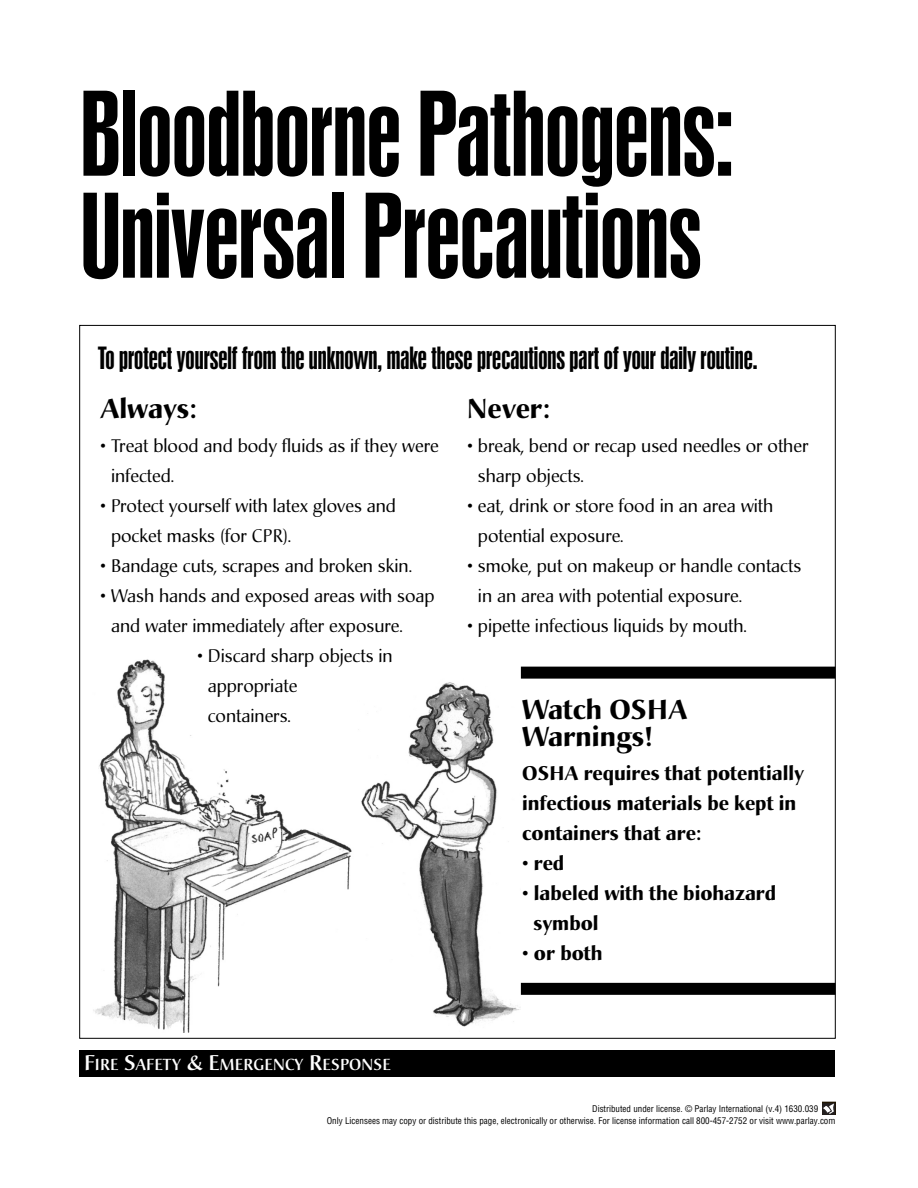
<style>
.page{position:relative;width:918px;height:1188px;background:#fff}
.page>*{position:absolute;margin:0;border:0;box-sizing:border-box;transform-origin:0 0}
.t1{font:700 108px/102px "Hadrian";color:#000}
.t2{font:700 28.5px "Hadrian";color:#000}
.t3{font:700 27px/27px "Christiana";color:#000}
.t4{font:700 19.5px/30px "Christiana";color:#000}
.t5{font:18px/30px "Christiana";color:#000}
.t6{font:500 15.75px "Christiana";letter-spacing:.02em;color:#fff}
.t7{font:condensed 9px "Helvetica";color:#000}
.s1{font-size:21px}
</style>
<div class="page">
<svg style="left:822px;top:1102px;width:14px;height:13px"></svg>
<div style="left:80px;top:1051px;width:756px;height:26px;background:#000"></div>
<img style="left:93px;top:659px;width:259px;height:374px">
<img style="left:361px;top:677px;width:160px;height:350px">
<div style="left:521px;top:667px;width:315px;height:12px;background:#000"></div>
<div style="left:521px;top:983px;width:315px;height:12px;background:#000"></div>
<h1 class="t1" style="left:81px;top:86px;width:654px">Bloodborne Pathogens:<br>Universal Precautions</h1>
<h2 class="t2" style="left:98px;top:345px;width:661px">To protect yourself from the unknown, make these precautions part of your daily routine.</h2>
<h3 class="t3" style="left:100px;top:398px;width:98px">Always:</h3>
<p class="t5" style="left:111px;top:433px;width:329px;text-indent:-11px">• Treat blood and body fluids as if they were infected.</p>
<p class="t5" style="left:111px;top:493px;width:287px;text-indent:-11px">• Protect yourself with latex gloves and pocket masks (for CPR).</p>
<p class="t5" style="left:100px;top:553px;width:313px">• Bandage cuts, scrapes and broken skin.</p>
<p class="t5" style="left:111px;top:583px;width:325px;text-indent:-11px">• Wash hands and exposed areas with soap and water immediately after exposure.</p>
<p class="t5" style="left:208px;top:643px;width:186px;text-indent:-11px">• Discard sharp objects in appropriate<br>containers.</p>
<h3 class="t3" style="left:467px;top:398px;width:84px">Never:</h3>
<p class="t5" style="left:478px;top:433px;width:332px;text-indent:-11px">• break, bend or recap used needles or other sharp objects.</p>
<p class="t5" style="left:478px;top:493px;width:297px;text-indent:-11px">• eat, drink or store food in an area with potential exposure.</p>
<p class="t5" style="left:478px;top:553px;width:325px;text-indent:-11px">• smoke, put on makeup or handle contacts in an area with potential exposure.</p>
<p class="t5" style="left:467px;top:613px;width:281px">• pipette infectious liquids by mouth.</p>
<h3 class="t3" style="left:522px;top:699px;width:167px">Watch OSHA<br>Warnings!</h3>
<p class="t4" style="left:522px;top:761px;width:283px">OSHA requires that potentially infectious materials be kept in containers that are:</p>
<p class="t4" style="left:522px;top:851px;width:44px">• red</p>
<p class="t4" style="left:534px;top:881px;width:244px;text-indent:-11px">• labeled with the biohazard symbol</p>
<p class="t4" style="left:522px;top:941px;width:82px">• or both</p>
<p class="t6" style="left:84px;top:1058px;width:308px"><span class="s1">F</span>IRE <span class="s1">S</span>AFETY <span class="s1">&amp; E</span>MERGENCY <span class="s1">R</span>ESPONSE</p>
<p class="t7" style="left:592px;top:1106px;width:228px">Distributed under license. © Parlay International (v.4) 1630.039</p>
<p class="t7" style="left:327px;top:1117px;width:510px">Only Licensees may copy or distribute this page, electronically or otherwise. For license information call 800-457-2752 or visit www.parlay.com</p>
</div>
